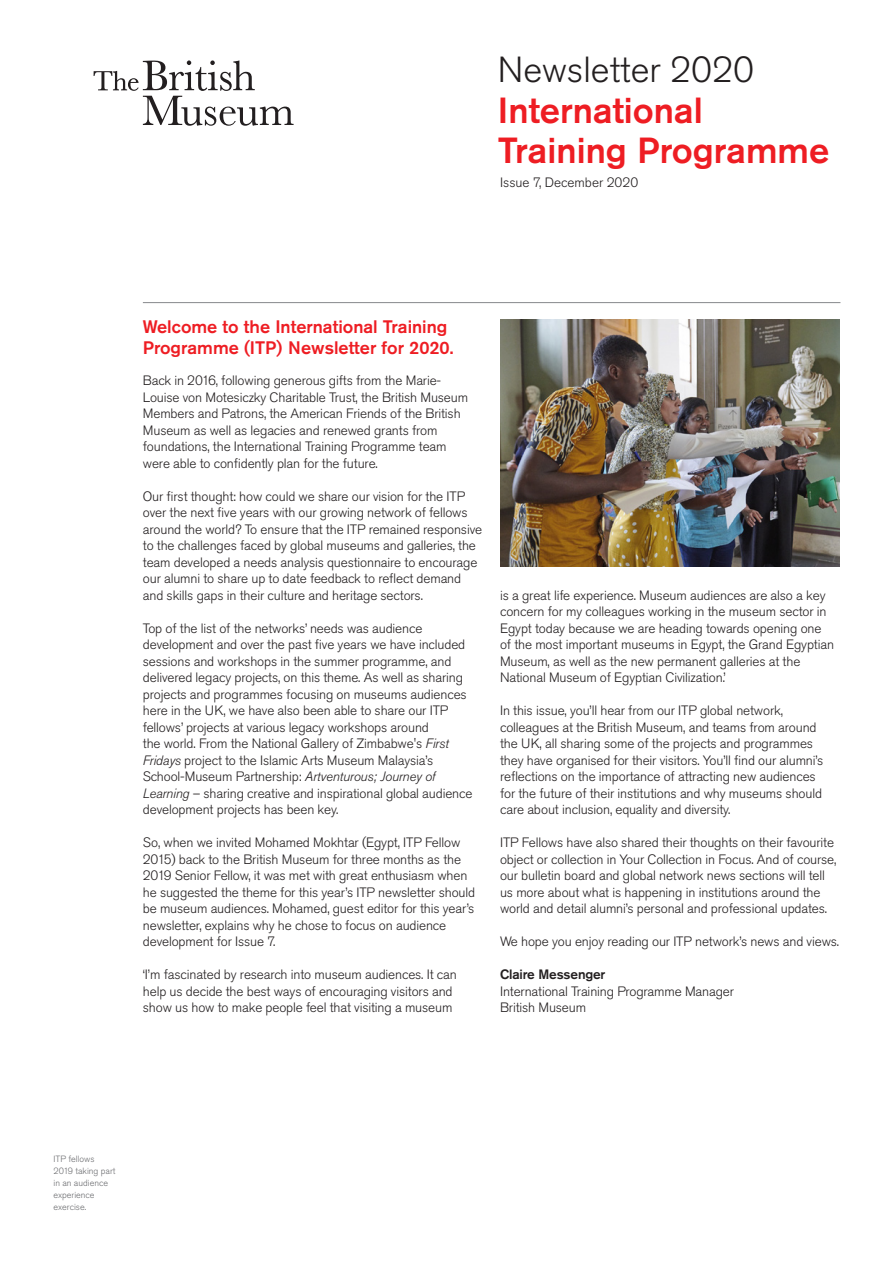
<style>
.page{position:relative;width:893px;height:1263px;background:#fff}
.page>*{position:absolute;margin:0;border:0;box-sizing:border-box;transform-origin:0 0}
.Title_24pt_Med_Newsl{font:500 36px/40.5px "Akzidenz Grotesk Pro";color:#ee1d23}
.Newsletter_24pt_Ligh{font:300 36px "Akzidenz Grotesk Pro";color:#231f20}
.Article_Heading_12pt{font:500 18px/21px "Akzidenz Grotesk Pro";color:#ee1d23}
.Body_Text_9pt_Light{font:300 13.5px/16.5px "Akzidenz Grotesk Pro";letter-spacing:-.01em;color:#231f20}
.Issue_Number_9pt_Lig{font:300 13.5px "Akzidenz Grotesk Pro";color:#231f20}
.Body_Text_9pt_Light-2{font:500 13.5px "Akzidenz Grotesk Pro";letter-spacing:-.01em;color:#231f20}
.Captions_6pt_Light_N{font:300 9px/12px "Akzidenz Grotesk Pro";color:#6c6d70}
.s1{font-style:italic}
</style>
<div class="page">
<img style="left:500px;top:319px;width:339px;height:248px">
<svg style="left:94px;top:60px;width:200px;height:66px"></svg>
<hr style="left:143px;top:302px;width:697px;height:1px;background:#939598">
<p class="Newsletter_24pt_Ligh" style="left:498px;top:46px;width:258px">Newsletter 2020</p>
<p class="Title_24pt_Med_Newsl" style="left:498px;top:89px;width:333px">International<br>Training Programme</p>
<p class="Issue_Number_9pt_Lig" style="left:500px;top:173px;width:140px">Issue 7, December 2020</p>
<p class="Article_Heading_12pt" style="left:143px;top:315px;width:312px">Welcome to the International Training<br>Programme (ITP) Newsletter for 2020.</p>
<p class="Body_Text_9pt_Light" style="left:143px;top:372px;width:327px">Back in 2016, following generous gifts from the Marie-Louise von Motesiczky Charitable Trust, the British Museum Members and Patrons, the American Friends of the British Museum as well as legacies and renewed grants from foundations, the International Training Programme team were able to confidently plan for the future.</p>
<p class="Body_Text_9pt_Light" style="left:143px;top:488px;width:341px">Our first thought: how could we share our vision for the ITP over the next five years with our growing network of fellows around the world? To ensure that the ITP remained responsive to the challenges faced by global museums and galleries, the team developed a needs analysis questionnaire to encourage our alumni to share up to date feedback to reflect demand and skills gaps in their culture and heritage sectors.</p>
<p class="Body_Text_9pt_Light" style="left:143px;top:620px;width:331px">Top of the list of the networks’ needs was audience development and over the past five years we have included sessions and workshops in the summer programme, and delivered legacy projects, on this theme. As well as sharing projects and programmes focusing on museums audiences here in the UK, we have also been able to share our ITP fellows’ projects at various legacy workshops around<br>the world. From the National Gallery of Zimbabwe's <span class="s1">First Fridays</span> project to the Islamic Arts Museum Malaysia’s School-Museum Partnership: <span class="s1">Artventurous; Journey of Learning</span> – sharing creative and inspirational global audience development projects has been key.</p>
<p class="Body_Text_9pt_Light" style="left:143px;top:834px;width:334px">So, when we invited Mohamed Mokhtar (Egypt, ITP Fellow 2015) back to the British Museum for three months as the 2019 Senior Fellow, it was met with great enthusiasm when he suggested the theme for this year’s ITP newsletter should be museum audiences. Mohamed, guest editor for this year’s newsletter, explains why he chose to focus on audience development for Issue 7.</p>
<p class="Body_Text_9pt_Light" style="left:143px;top:966px;width:315px">‘I’m fascinated by research into museum audiences. It can help us decide the best ways of encouraging visitors and show us how to make people feel that visiting a museum</p>
<p class="Body_Text_9pt_Light" style="left:500px;top:587px;width:335px">is a great life experience. Museum audiences are also a key concern for my colleagues working in the museum sector in Egypt today because we are heading towards opening one of the most important museums in Egypt, the Grand Egyptian Museum, as well as the new permanent galleries at the National Museum of Egyptian Civilization.’</p>
<p class="Body_Text_9pt_Light" style="left:500px;top:702px;width:325px">In this issue, you’ll hear from our ITP global network, colleagues at the British Museum, and teams from around the UK, all sharing some of the projects and programmes they have organised for their visitors. You’ll find our alumni’s reflections on the importance of attracting new audiences for the future of their institutions and why museums should care about inclusion, equality and diversity.</p>
<p class="Body_Text_9pt_Light" style="left:500px;top:834px;width:338px">ITP Fellows have also shared their thoughts on their favourite object or collection in Your Collection in Focus. And of course, our bulletin board and global network news sections will tell us more about what is happening in institutions around the world and detail alumni’s personal and professional updates.</p>
<p class="Body_Text_9pt_Light" style="left:500px;top:933px;width:341px">We hope you enjoy reading our ITP network’s news and views.</p>
<p class="Body_Text_9pt_Light-2" style="left:500px;top:966px;width:107px">Claire Messenger</p>
<p class="Body_Text_9pt_Light" style="left:500px;top:983px;width:235px">International Training Programme Manager</p>
<p class="Body_Text_9pt_Light" style="left:500px;top:999px;width:88px">British Museum</p>
<p class="Captions_6pt_Light_N" style="left:54px;top:1153px;width:63px">ITP fellows<br>2019 taking part in an audience experience exercise.</p>
</div>
